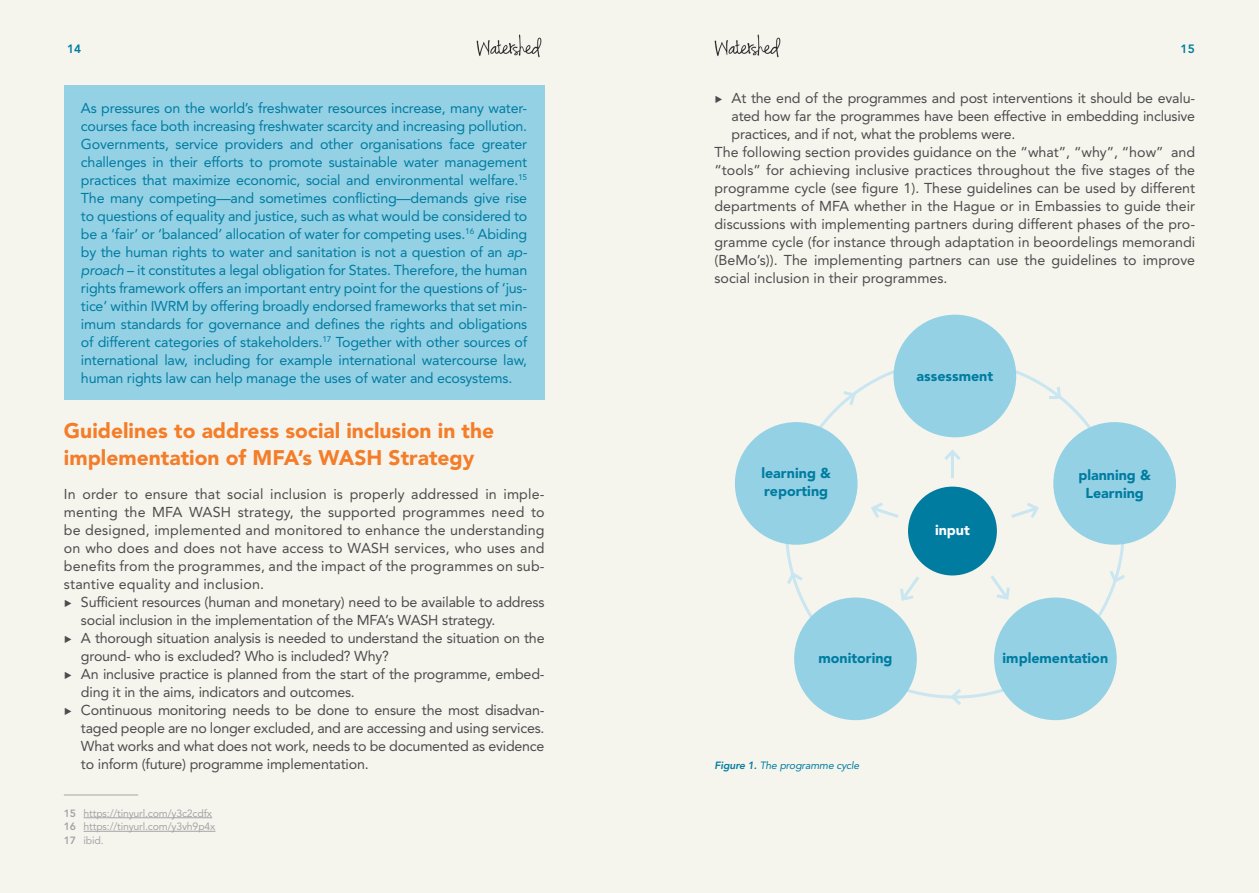
<style>
.page{position:relative;width:1259px;height:893px;background:#f6f5ed}
.page>*{position:absolute;margin:0;border:0;box-sizing:border-box;transform-origin:0 0}
.Heading_2{font:900 21px/27px "Avenir LT Std";color:#f47d2a}
.t1{font:14.25px/18px "Avenir LT Std";letter-spacing:-.015em;color:#4b4c4d;text-align:justify}
.t2{font:14.25px/18px "Avenir LT Std";letter-spacing:-.015em;color:#007ca1;text-align:justify}
.Heading_1{font:900 14.25px "Avenir LT Std";color:#007ca1}
.Heading_1-2{font:900 14.25px "Avenir LT Std";color:#fff}
.t3{font:800 12px "Avenir LT Std";color:#007ca1}
.t4{font:10.5px "Avenir LT Std";letter-spacing:-.015em;color:#a3a4a8}
.t5{font:italic 10.5px "Avenir LT Std";letter-spacing:-.015em;color:#007ca1}
.s1{font-style:italic}
.s2{font-family:"Wigrum";font-weight:700}
.s3{font-weight:800}
</style>
<div class="page">
<img style="left:476px;top:34px;width:66px;height:24px">
<img style="left:714px;top:34px;width:67px;height:24px">
<hr style="left:84px;top:817px;width:128px;height:1px;background:#a3a4a8">
<hr style="left:84px;top:831px;width:131px;height:1px;background:#a3a4a8">
<div style="left:64px;top:85px;width:480px;height:315px;background:#95d1e5"></div>
<div style="left:908px;top:487px;width:89px;height:88px;background:#007ca1;border-radius:50%"></div>
<div style="left:893px;top:315px;width:123px;height:122px;background:#95d1e5;border-radius:50%"></div>
<div style="left:1053px;top:422px;width:123px;height:123px;background:#95d1e5;border-radius:50%"></div>
<div style="left:994px;top:597px;width:122px;height:123px;background:#95d1e5;border-radius:50%"></div>
<div style="left:794px;top:597px;width:123px;height:123px;background:#95d1e5;border-radius:50%"></div>
<div style="left:735px;top:422px;width:122px;height:123px;background:#95d1e5;border-radius:50%"></div>
<hr style="left:951px;top:451px;width:3px;height:27px;background:#c9e6f1">
<svg style="left:944px;top:449px;width:17px;height:11px"></svg>
<svg style="left:900px;top:577px;width:19px;height:24px"></svg>
<svg style="left:991px;top:575px;width:19px;height:25px"></svg>
<svg style="left:1011px;top:502px;width:28px;height:16px"></svg>
<svg style="left:1046px;top:385px;width:16px;height:16px"></svg>
<svg style="left:1110px;top:567px;width:15px;height:18px"></svg>
<svg style="left:787px;top:570px;width:16px;height:17px"></svg>
<svg style="left:840px;top:389px;width:18px;height:18px"></svg>
<svg style="left:948px;top:689px;width:16px;height:16px"></svg>
<svg style="left:871px;top:502px;width:28px;height:16px"></svg>
<hr style="left:64px;top:795px;width:74px;height:1px;background:#a3a4a8">
<p class="t3" style="left:67px;top:42px;width:16px">14</p>
<p class="t3" style="left:1180px;top:42px;width:16px">15</p>
<p class="t2" style="left:81px;top:99px;width:448px">As pressures on the world’s freshwater resources increase, many water&shy;courses face both increasing freshwater scarcity and increasing pollution.<br>Governments, service providers and other organisations face greater challenges in their efforts to promote sustainable water management practices that maximize economic, social and environmental welfare.<sup>15<br></sup>The many competing—and sometimes conflicting—demands give rise to questions of equality and justice, such as what would be considered to be a ‘fair’ or ‘balanced’ allocation of water for competing uses.<sup>16</sup> Abiding by the human rights to water and sanitation is not a question of an <span class="s1">ap&shy;proach</span> – it constitutes a legal obligation for States. Therefore, the human rights framework offers an important entry point for the questions of ‘jus&shy;tice’ within IWRM by offering broadly endorsed frameworks that set min&shy;imum standards for governance and defines the rights and obligations of different categories of stakeholders.<sup>17</sup> Together with other sources of international law, including for example international watercourse law, human rights law can help manage the uses of water and ecosystems.</p>
<p class="t1" style="left:731px;top:89px;width:465px;text-indent:-17px"><span class="s2">▸</span> At the end of the programmes and post interventions it should be evalu&shy;ated how far the programmes have been effective in embedding inclusive practices, and if not, what the problems were.</p>
<p class="t1" style="left:714px;top:143px;width:482px">The following section provides guidance on the “what”, “why”, “how” and “tools” for achieving inclusive practices throughout the five stages of the programme cycle (see figure 1). These guidelines can be used by different departments of MFA whether in the Hague or in Embassies to guide their discussions with implementing partners during different phases of the pro&shy;gramme cycle (for instance through adaptation in beoordelings memorandi (BeMo’s)). The implementing partners can use the guidelines to improve social inclusion in their programmes.</p>
<p class="Heading_1" style="left:916px;top:367px;width:78px">assessment</p>
<p class="Heading_2" style="left:64px;top:417px;width:432px">Guidelines to address social inclusion in the implementation of MFA’s WASH Strategy</p>
<p class="t1" style="left:64px;top:485px;width:482px">In order to ensure that social inclusion is properly addressed in imple&shy;menting the MFA WASH strategy, the supported programmes need to be designed, implemented and monitored to enhance the understanding on who does and does not have access to WASH services, who uses and benefits from the programmes, and the impact of the programmes on sub&shy;stantive equality and inclusion.</p>
<p class="t1" style="left:81px;top:593px;width:465px;text-indent:-17px"><span class="s2">▸</span> Sufficient resources (human and monetary) need to be available to address social inclusion in the implementation of the MFA’s WASH strategy.</p>
<p class="t1" style="left:81px;top:629px;width:465px;text-indent:-17px"><span class="s2">▸</span> A thorough situation analysis is needed to understand the situation on the ground- who is excluded? Who is included? Why?</p>
<p class="t1" style="left:81px;top:665px;width:465px;text-indent:-17px"><span class="s2">▸</span> An inclusive practice is planned from the start of the programme, embed&shy;ding it in the aims, indicators and outcomes.</p>
<p class="t1" style="left:81px;top:701px;width:465px;text-indent:-17px"><span class="s2">▸</span> Continuous monitoring needs to be done to ensure the most disadvan&shy;taged people are no longer excluded, and are accessing and using services.<br>What works and what does not work, needs to be documented as evidence to inform (future) programme implementation.</p>
<p class="t4" style="left:64px;top:807px;width:150px"><span class="s3">15</span> https://tinyurl.com/y3c2cdfx</p>
<p class="t4" style="left:64px;top:820px;width:153px"><span class="s3">16</span> https://tinyurl.com/y3vh9p4x</p>
<p class="t4" style="left:64px;top:834px;width:41px"><span class="s3">17</span> ibid.</p>
<p class="Heading_1" style="left:761px;top:465px;width:71px">learning &amp;</p>
<p class="Heading_1" style="left:764px;top:483px;width:65px">reporting</p>
<p class="Heading_1-2" style="left:935px;top:521px;width:36px">input</p>
<p class="Heading_1" style="left:1078px;top:466px;width:74px">planning &amp;</p>
<p class="Heading_1" style="left:1085px;top:484px;width:60px">Learning</p>
<p class="Heading_1" style="left:818px;top:649px;width:76px">monitoring</p>
<p class="Heading_1" style="left:1002px;top:649px;width:107px">implementation</p>
<p class="t5" style="left:714px;top:759px;width:146px"><span class="s3">Figure 1.</span> The programme cycle</p>
</div>
